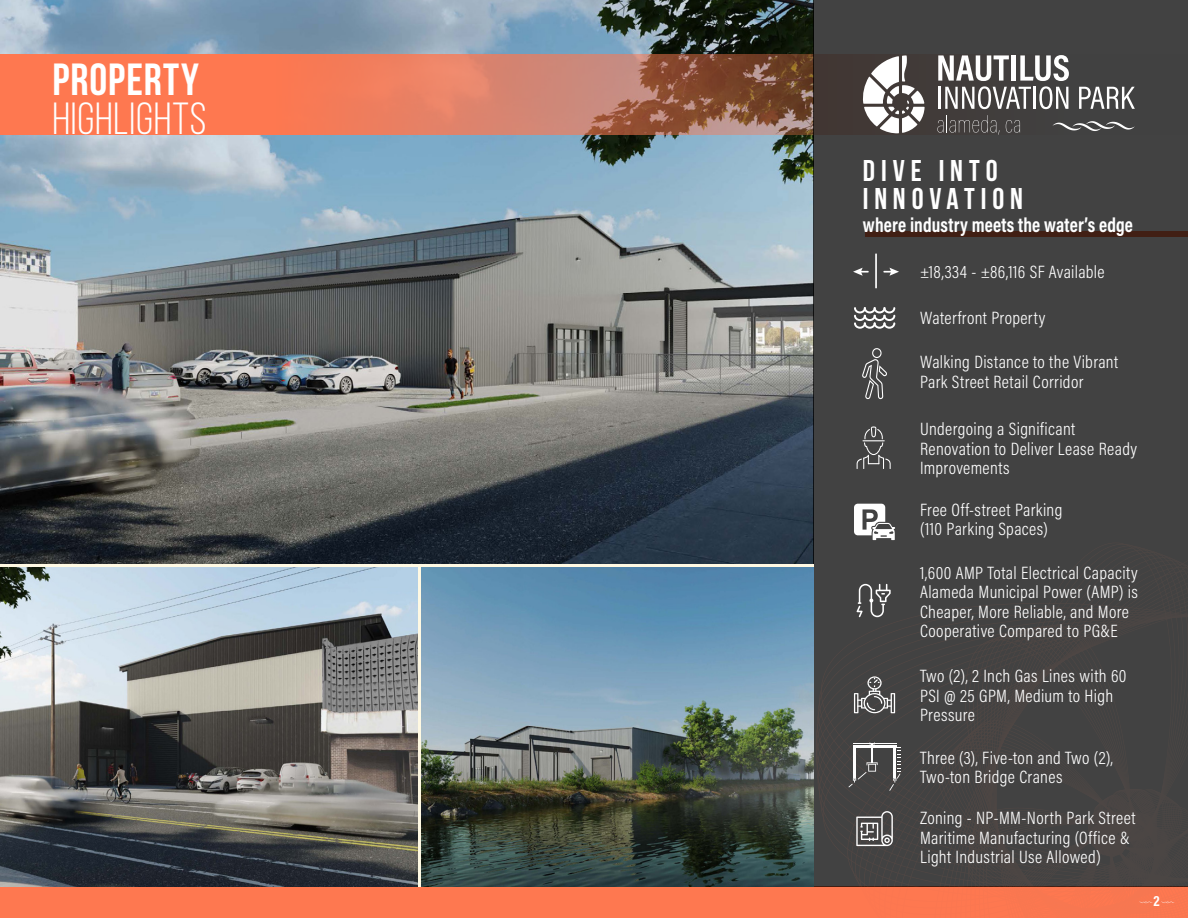
<style>
.page{position:relative;width:1188px;height:918px;background:#fff}
.page>*{position:absolute;margin:0;border:0;box-sizing:border-box;transform-origin:0 0}
.t1{font:45px "Bebas Neue";letter-spacing:.02em;color:#fff}
.t2{font:700 45px "Bebas Neue";letter-spacing:.025em;color:#fff}
.t3{font:700 30px "Bebas Neue";letter-spacing:.195em;color:#fff}
.t4{font:700 20.55px "Acumin Pro Cond";letter-spacing:.01em;color:#fff;scale:.9 1}
.t5{font:300 18px/19.5px "Acumin Pro Cond";letter-spacing:.02em;color:#fff}
.t6{font:700 15px "Acumin Pro Cond";color:#fff}
</style>
<div class="page">
<img style="left:0;top:0;width:813px;height:564px">
<svg style="left:0;top:54px;width:813px;height:81px;background:#d77557"></svg>
<div style="left:813px;top:0;width:375px;height:887px;background:#424242"></div>
<svg style="left:938px;top:55px;width:131px;height:54px"></svg>
<svg style="left:1079px;top:87px;width:56px;height:22px"></svg>
<svg style="left:937px;top:115px;width:62px;height:20px"></svg>
<svg style="left:1006px;top:120px;width:14px;height:13px"></svg>
<svg style="left:862px;top:55px;width:63px;height:79px"></svg>
<svg style="left:1052px;top:121px;width:83px;height:10px"></svg>
<div style="left:0;top:887px;width:1188px;height:31px;background:#fe7850"></div>
<div style="left:865px;top:232px;width:323px;height:5px;background:#411f14"></div>
<hr style="left:875px;top:253px;width:2px;height:35px;background:#fff">
<svg style="left:883px;top:268px;width:16px;height:8px"></svg>
<svg style="left:853px;top:268px;width:16px;height:8px"></svg>
<svg style="left:816px;top:603px;width:357px;height:284px"></svg>
<svg style="left:854px;top:307px;width:41px;height:22px"></svg>
<svg style="left:854px;top:504px;width:41px;height:36px"></svg>
<svg style="left:862px;top:348px;width:25px;height:51px"></svg>
<svg style="left:857px;top:584px;width:34px;height:33px"></svg>
<svg style="left:854px;top:676px;width:41px;height:37px"></svg>
<hr style="left:853px;top:745px;width:43px;height:3px;background:#fff">
<hr style="left:853px;top:743px;width:43px;height:1px;background:#fff">
<svg style="left:849px;top:743px;width:29px;height:44px"></svg>
<svg style="left:889px;top:747px;width:12px;height:44px"></svg>
<svg style="left:928px;top:625px;width:260px;height:279px"></svg>
<svg style="left:857px;top:426px;width:34px;height:43px"></svg>
<svg style="left:856px;top:811px;width:37px;height:35px"></svg>
<img style="left:0;top:567px;width:813px;height:320px">
<hr style="left:418px;top:566px;width:2px;height:321px;background:#fff9e3">
<hr style="left:0;top:564px;width:813px;height:3px;background:#fff9e3">
<p class="t2" style="left:52px;top:55px;width:148px">PROPERTY</p>
<p class="t1" style="left:52px;top:95px;width:156px">HIGHLIGHTS</p>
<p class="t3" style="left:863px;top:154px;width:136px">DIVE INTO</p>
<p class="t3" style="left:863px;top:182px;width:161px">INNOVATION</p>
<p class="t4" style="left:863px;top:211px;width:302px">where industry meets the water’s edge</p>
<p class="t5" style="left:920px;top:262px;width:186px">±18,334 - ±86,116 SF Available</p>
<p class="t5" style="left:920px;top:308px;width:127px">Waterfront Property</p>
<p class="t5" style="left:920px;top:352px;width:200px">Walking Distance to the Vibrant<br>Park Street Retail Corridor</p>
<p class="t5" style="left:920px;top:419px;width:219px">Undergoing a Significant<br>Renovation to Deliver Lease Ready<br>Improvements</p>
<p class="t5" style="left:920px;top:500px;width:144px">Free Off-street Parking (110 Parking Spaces)</p>
<p class="t5" style="left:920px;top:563px;width:219px">1,600 AMP Total Electrical Capacity</p>
<p class="t5" style="left:920px;top:582px;width:219px">Alameda Municipal Power (AMP) is<br>Cheaper, More Reliable, and More<br>Cooperative Compared to PG&amp;E</p>
<p class="t5" style="left:920px;top:666px;width:208px">Two (2), 2 Inch Gas Lines with 60<br>PSI @ 25 GPM, Medium to High<br>Pressure</p>
<p class="t5" style="left:920px;top:747px;width:194px">Three (3), Five-ton and Two (2),<br>Two-ton Bridge Cranes</p>
<p class="t5" style="left:920px;top:808px;width:217px">Zoning - NP-MM-North Park Street<br>Maritime Manufacturing (Office &amp;<br>Light Industrial Use Allowed)</p>
<p class="t6" style="left:1154px;top:891px;width:8px">2</p>
</div>
